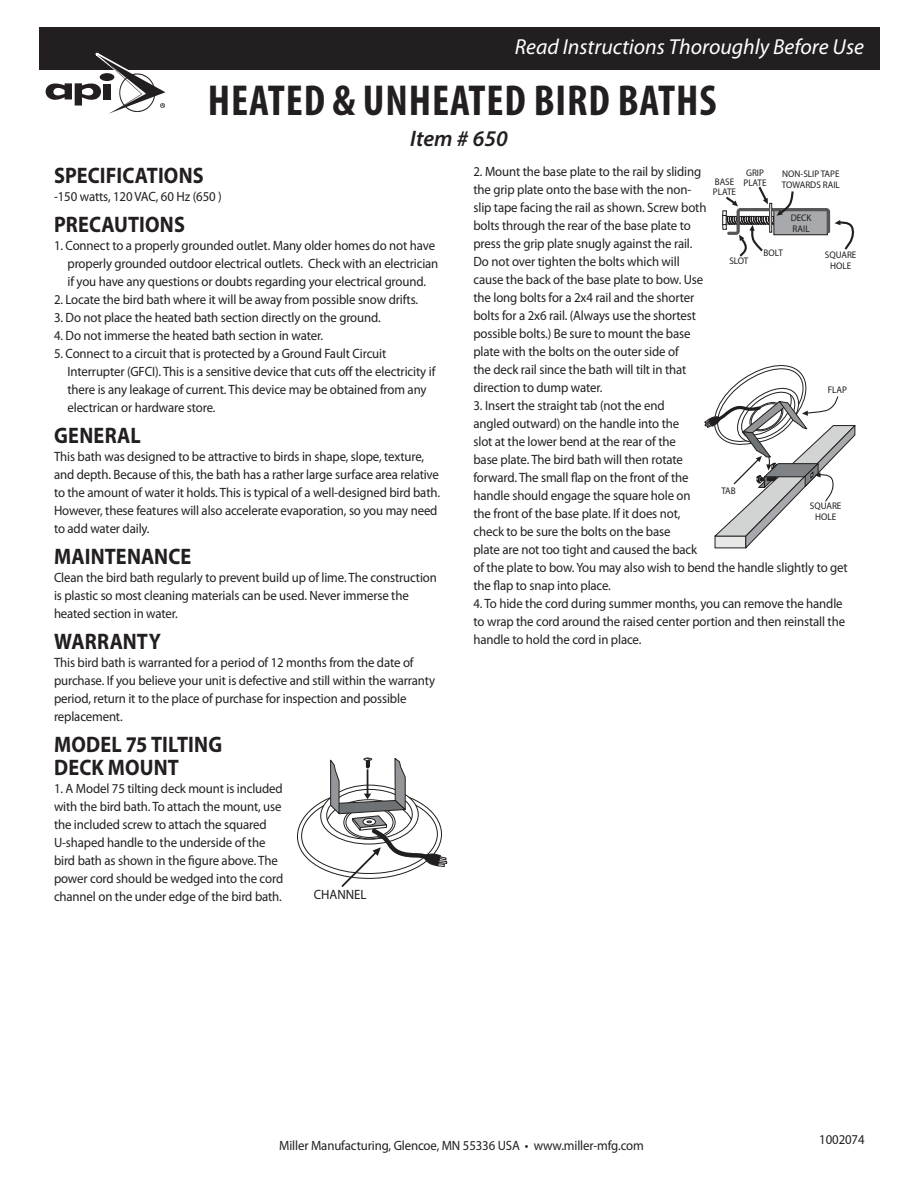
<style>
.page{position:relative;width:918px;height:1188px;background:#fff}
.page>*{position:absolute;margin:0;border:0;box-sizing:border-box;transform-origin:0 0}
.t1{font:700 condensed 43.5px "Myriad Pro";letter-spacing:.02em;color:#231f20}
.Body_Bold_-Header{font:700 22.5px/22.5px "Myriad Pro";letter-spacing:.005em;color:#231f20;scale:.9 1}
.Body_Regular_-_Bullets{font:700 22.5px "Myriad Pro";letter-spacing:.005em;color:#231f20;scale:.9 1}
.t2{font:italic 600 22.5px "Myriad Pro";color:#231f20}
.t3{font:italic 21.75px "Myriad Pro";color:#fff}
.Body_Regular{font:13.5px/18px "Myriad Pro";letter-spacing:-.01em;color:#231f20;scale:.95 1}
.Body_Regular_-_Bullets-2{font:13.5px/18px "Myriad Pro";letter-spacing:-.01em;color:#231f20;scale:.95 1}
.t4{font:13.5px "Myriad Pro";color:#211e1e;scale:.95 1}
.t5{font:9.6px/10.6px "Myriad Pro";color:#211e1e;text-align:center;scale:.95 1}
</style>
<div class="page">
<div style="left:40px;top:27px;width:840px;height:42px;background:#231f20"></div>
<svg style="left:39px;top:36px;width:131px;height:78px"></svg>
<svg style="left:297px;top:758px;width:150px;height:129px"></svg>
<svg style="left:722px;top:186px;width:132px;height:71px"></svg>
<svg style="left:704px;top:365px;width:152px;height:184px"></svg>
<p class="t3" style="left:515px;top:35px;width:351px">Read Instructions Thoroughly Before Use</p>
<p class="t1" style="left:208px;top:76px;width:510px">HEATED &amp; UNHEATED BIRD BATHS</p>
<p class="t2" style="left:410px;top:124px;width:99px">Item # 650</p>
<p class="Body_Regular_-_Bullets" style="left:54px;top:162px;width:168px">SPECIFICATIONS</p>
<p class="Body_Regular_-_Bullets-2" style="left:54px;top:187px;width:178px">-150 watts, 120 VAC, 60 Hz (650 )</p>
<p class="Body_Bold_-Header" style="left:54px;top:213px;width:147px">PRECAUTIONS</p>
<p class="Body_Regular_-_Bullets-2" style="left:68px;top:236px;width:392px;text-indent:-14px">1. Connect to a properly grounded outlet. Many older homes do not have properly grounded outdoor electrical outlets. Check with an electrician if you have any questions or doubts regarding your electrical ground.</p>
<p class="Body_Regular_-_Bullets-2" style="left:54px;top:290px;width:385px">2. Locate the bird bath where it will be away from possible snow drifts.</p>
<p class="Body_Regular_-_Bullets-2" style="left:54px;top:308px;width:345px">3. Do not place the heated bath section directly on the ground.</p>
<p class="Body_Regular_-_Bullets-2" style="left:54px;top:326px;width:285px">4. Do not immerse the heated bath section in water.</p>
<p class="Body_Regular_-_Bullets-2" style="left:68px;top:344px;width:389px;text-indent:-14px">5. Connect to a circuit that is protected by a Ground Fault Circuit Interrupter (GFCI). This is a sensitive device that cuts off the electricity if there is any leakage of current. This device may be obtained from any electrican or hardware store.</p>
<p class="Body_Bold_-Header" style="left:54px;top:424px;width:98px">GENERAL</p>
<p class="Body_Regular_-_Bullets-2" style="left:54px;top:448px;width:408px">This bath was designed to be attractive to birds in shape, slope, texture, and depth. Because of this, the bath has a rather large surface area relative to the amount of water it holds. This is typical of a well-designed bird bath.<br>However, these features will also accelerate evaporation, so you may need to add water daily.</p>
<p class="Body_Bold_-Header" style="left:54px;top:545px;width:154px">MAINTENANCE</p>
<p class="Body_Regular_-_Bullets-2" style="left:54px;top:569px;width:405px">Clean the bird bath regularly to prevent build up of lime. The construction is plastic so most cleaning materials can be used. Never immerse the heated section in water.</p>
<p class="Body_Bold_-Header" style="left:54px;top:631px;width:120px">WARRANTY</p>
<p class="Body_Regular_-_Bullets-2" style="left:54px;top:654px;width:403px">This bird bath is warranted for a period of 12 months from the date of purchase. If you believe your unit is defective and still within the warranty period, return it to the place of purchase for inspection and possible replacement.</p>
<p class="Body_Bold_-Header" style="left:54px;top:734px;width:188px">MODEL 75 TILTING<br>DECK MOUNT</p>
<p class="Body_Regular" style="left:54px;top:780px;width:243px">1. A Model 75 tilting deck mount is included with the bird bath. To attach the mount, use the included screw to attach the squared U-shaped handle to the underside of the bird bath as shown in the figure above. The power cord should be wedged into the cord channel on the under edge of the bird bath.</p>
<p class="t4" style="left:314px;top:887px;width:57px">CHANNEL</p>
<p class="Body_Regular" style="left:473px;top:163px;width:247px">2. Mount the base plate to the rail by sliding the grip plate onto the base with the non&shy;slip tape facing the rail as shown. Screw both bolts through the rear of the base plate to press the grip plate snugly against the rail.<br>Do not over tighten the bolts which will cause the back of the base plate to bow. Use the long bolts for a 2x4 rail and the shorter bolts for a 2x6 rail. (Always use the shortest possible bolts.) Be sure to mount the base plate with the bolts on the outer side of<br>the deck rail since the bath will tilt in that direction to dump water.</p>
<p class="Body_Regular" style="left:473px;top:397px;width:396px">3. Insert the straight tab (not the end<br>angled outward) on the handle into the<br>slot at the lower bend at the rear of the<br>base plate. The bird bath will then rotate<br>forward. The small flap on the front of the<br>handle should engage the square hole on<br>the front of the base plate. If it does not,<br>check to be sure the bolts on the base<br>plate are not too tight and caused the back<br>of the plate to bow. You may also wish to bend the handle slightly to get the flap to snap into place.</p>
<p class="Body_Regular" style="left:473px;top:595px;width:393px">4. To hide the cord during summer months, you can remove the handle to wrap the cord around the raised center portion and then reinstall the handle to hold the cord in place.</p>
<p class="t5" style="left:715px;top:167px;width:56px;text-align:right">GRIP<br>BASE PLATE</p>
<p class="t5" style="left:713px;top:187px;width:26px">PLATE</p>
<p class="t5" style="left:782px;top:169px;width:62px;text-align:left">NON-SLIP TAPE<br>TOWARDS RAIL</p>
<p class="t5" style="left:791px;top:213px;width:23px;text-align:left">DECK<br>RAIL</p>
<p class="t5" style="left:764px;top:248px;width:22px">BOLT</p>
<p class="t5" style="left:825px;top:250px;width:35px">SQUARE<br>HOLE</p>
<p class="t5" style="left:729px;top:256px;width:22px">SLOT</p>
<p class="t5" style="left:828px;top:385px;width:22px">FLAP</p>
<p class="t5" style="left:721px;top:486px;width:17px">TAB</p>
<p class="t5" style="left:810px;top:501px;width:35px">SQUARE<br>HOLE</p>
<p class="Body_Regular" style="left:279px;top:1136px;width:385px">Miller Manufacturing, Glencoe, MN 55336 USA • www.miller-mfg.com</p>
<p class="Body_Regular" style="left:819px;top:1131px;width:49px">1002074</p>
</div>
